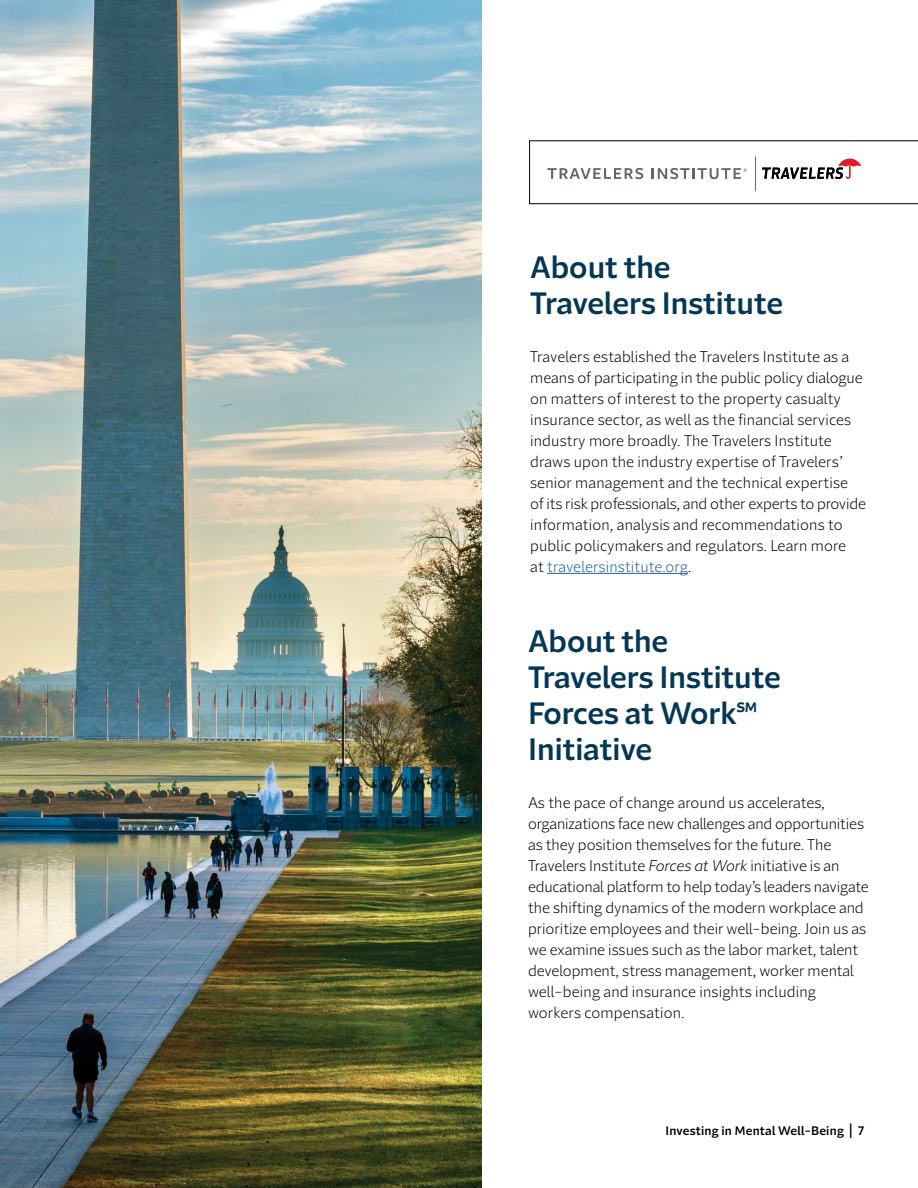
<style>
.page{position:relative;width:918px;height:1188px;background:#fff}
.page>*{position:absolute;margin:0;border:0;box-sizing:border-box;transform-origin:0 0}
.H3__Black_header{font:600 30px/36px "Batterson Sans";color:#043656}
.H4__Red_header{font:300 15px/21px "Batterson Sans";color:#000}
.H4__Red_header-2{font:600 12px "Batterson Sans";letter-spacing:.02em;color:#000}
.s1{color:#215e9e}
.s2{font-style:italic}
</style>
<div class="page">
<img style="left:0;top:0;width:482px;height:1188px">
<svg style="left:529px;top:140px;width:389px;height:64px"></svg>
<hr style="left:547px;top:573px;width:141px;height:1px;background:#215e9e">
<h3 class="H3__Black_header" style="left:530px;top:249px;width:254px">About the<br>Travelers Institute</h3>
<h4 class="H4__Red_header" style="left:530px;top:346px;width:337px">Travelers established the Travelers Institute as a means of participating in the public policy dialogue on matters of interest to the property casualty insurance sector, as well as the financial services industry more broadly. The Travelers Institute draws upon the industry expertise of Travelers’ senior management and the technical expertise<br>of its risk professionals, and other experts to provide information, analysis and recommendations to public policymakers and regulators. Learn more<br>at <span class="s1">travelersinstitute.org</span>.</h4>
<h3 class="H3__Black_header" style="left:528px;top:623px;width:254px">About the<br>Travelers Institute<br>Forces at Work℠<br>Initiative</h3>
<h4 class="H4__Red_header" style="left:528px;top:792px;width:342px">As the pace of change around us accelerates, organizations face new challenges and opportunities as they position themselves for the future. The Travelers Institute <span class="s2">Forces at Work</span> initiative is an educational platform to help today’s leaders navigate the shifting dynamics of the modern workplace and prioritize employees and their well-being. Join us as we examine issues such as the labor market, talent development, stress management, worker mental well-being and insurance insights including workers compensation.</h4>
<h4 class="H4__Red_header-2" style="left:666px;top:1123px;width:200px">Investing in Mental Well-Being | 7</h4>
</div>
